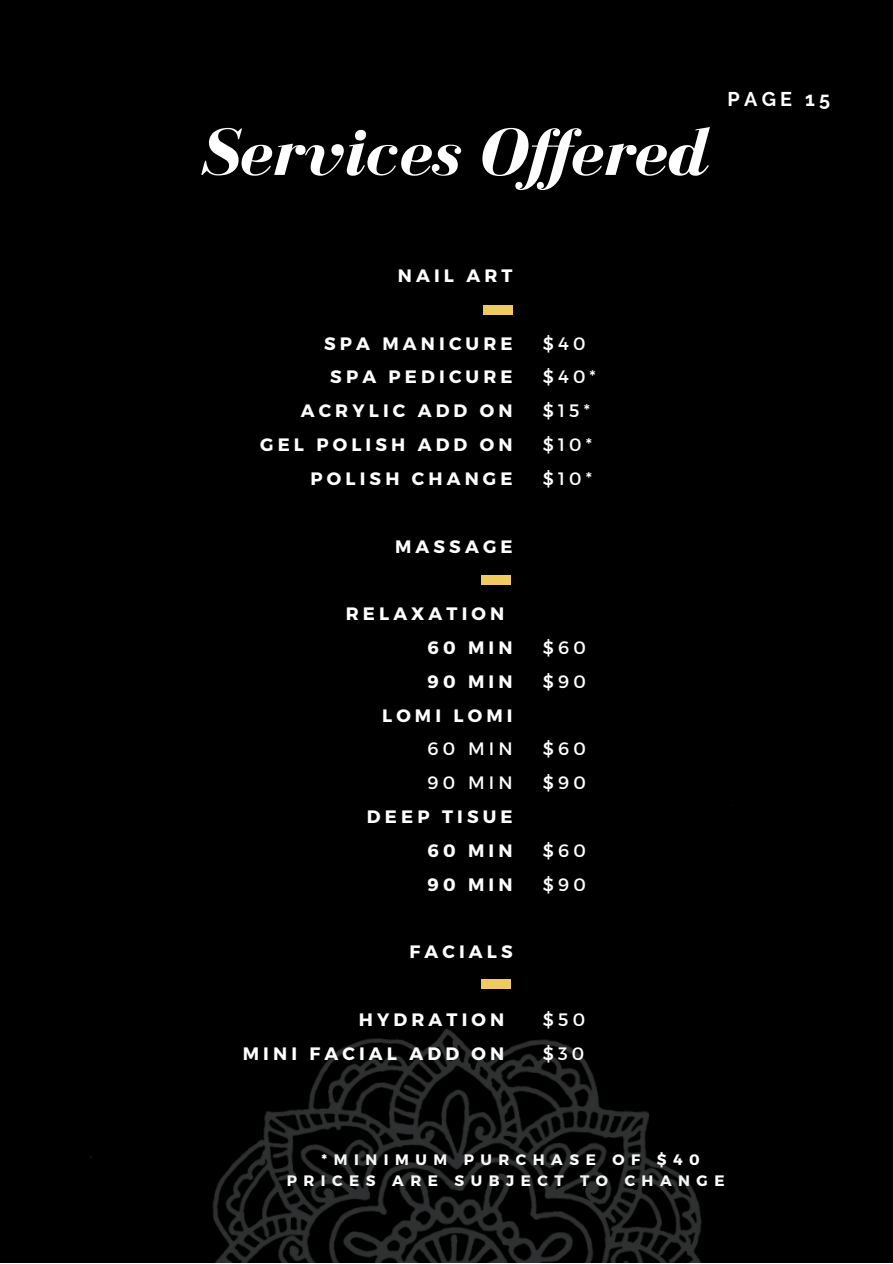
<style>
.page{position:relative;width:893px;height:1264px;background:#fff}
.page>*{position:absolute;margin:0;border:0;box-sizing:border-box;transform-origin:0 0}
.t1{font:italic 700 68.7px "Bodoni FLF";color:#fff}
.t2{font:700 19.8px "Raleway";letter-spacing:.21em;color:#fff}
.t3{font:700 18px/33.8px "Montserrat";letter-spacing:.23em;color:#fff;text-align:right}
.t4{font:18px/33.8px "Montserrat";letter-spacing:.23em;color:#fff}
.t5{font:700 15.15px/20.7px "Montserrat";letter-spacing:.43em;color:#fff}
</style>
<div class="page">
<div style="left:0;top:0;width:892px;height:1262px;background:#000"></div>
<img style="left:90px;top:979px;width:612px;height:283px">
<div style="left:483px;top:305px;width:30px;height:9px;background:#eeca60"></div>
<div style="left:481px;top:575px;width:29px;height:9px;background:#eeca60"></div>
<div style="left:481px;top:979px;width:29px;height:9px;background:#eeca60"></div>
<h1 class="t1" style="left:200px;top:116px;width:508px">Services Offered</h1>
<p class="t2" style="left:727px;top:88px;width:104px">PAGE 15</p>
<p class="t3" style="left:398px;top:258px;width:116px">NAIL ART</p>
<p class="t3" style="left:260px;top:325px;width:254px">SPA MANICURE<br>SPA PEDICURE<br>ACRYLIC ADD ON<br>GEL POLISH ADD ON<br>POLISH CHANGE</p>
<p class="t3" style="left:395px;top:528px;width:119px">MASSAGE</p>
<p class="t3" style="left:346px;top:596px;width:160px">RELAXATION</p>
<p class="t3" style="left:427px;top:630px;width:86px">60 MIN</p>
<p class="t3" style="left:427px;top:663px;width:86px">90 MIN</p>
<p class="t3" style="left:382px;top:697px;width:132px">LOMI LOMI</p>
<p class="t4" style="left:427px;top:731px;width:87px">60 MIN<br>90 MIN</p>
<p class="t3" style="left:427px;top:799px;width:86px;text-align:justify;text-indent:-61px">DEEP TISUE 60 MIN 90 MIN</p>
<p class="t3" style="left:409px;top:934px;width:105px">FACIALS</p>
<p class="t3" style="left:243px;top:1001px;width:263px">HYDRATION<br>MINI FACIAL ADD ON</p>
<p class="t4" style="left:543px;top:325px;width:54px">$40 $40* $15* $10* $10*</p>
<p class="t4" style="left:543px;top:630px;width:44px">$60 $90</p>
<p class="t4" style="left:543px;top:731px;width:44px">$60 $90</p>
<p class="t4" style="left:543px;top:832px;width:44px">$60 $90</p>
<p class="t4" style="left:543px;top:1001px;width:44px">$50 $30</p>
<p class="t5" style="left:287px;top:1148px;width:439px;text-indent:35px">*MINIMUM PURCHASE OF $40<br>PRICES ARE SUBJECT TO CHANGE</p>
</div>
